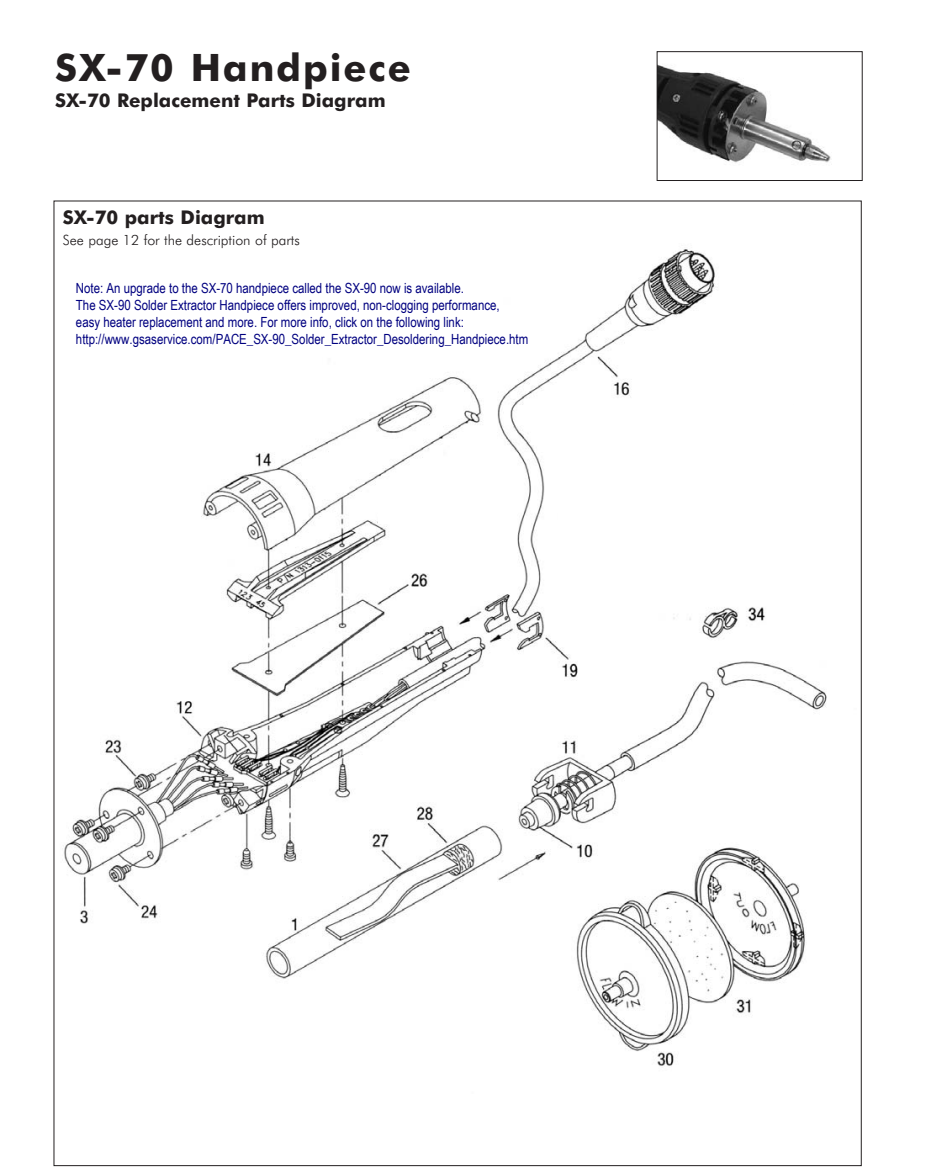
<style>
.page{position:relative;width:931px;height:1170px;background:#fff}
.page>*{position:absolute;margin:0;border:0;box-sizing:border-box;transform-origin:0 0}
.t1{font:700 37.8px "Futura BT";letter-spacing:.05em;color:#231f20}
.t2{font:700 18.9px "Futura BT";color:#231f20}
.t3{font:300 14.17px "Futura BT";color:#231f20}
.t4{font:14px/17.2px "Arial Narrow";color:#000080}
</style>
<div class="page">
<img style="left:64px;top:249px;width:763px;height:817px">
<img style="left:659px;top:65px;width:172px;height:98px">
<div style="left:657px;top:51px;width:206px;height:130px;border:1px solid #231f20"></div>
<svg style="left:552px;top:371px;width:275px;height:249px"></svg>
<div style="left:378px;top:487px;width:75px;height:37px;background:#fff"></div>
<h1 class="t1" style="left:55px;top:53px;width:357px">SX-70 Handpiece</h1>
<h2 class="t2" style="left:55px;top:93px;width:332px">SX-70 Replacement Parts Diagram</h2>
<h2 class="t2" style="left:63px;top:209px;width:203px">SX-70 parts Diagram</h2>
<p class="t3" style="left:63px;top:234px;width:239px">See page 12 for the description of parts</p>
<p class="t4" style="left:76px;top:278px;width:454px">Note: An upgrade to the SX-70 handpiece called the SX-90 now is available.<br>The SX-90 Solder Extractor Handpiece offers improved, non-clogging performance,<br>easy heater replacement and more. For more info, click on the following link: http://www.gsaservice.com/PACE_SX-90_Solder_Extractor_Desoldering_Handpiece.htm</p>
</div>
